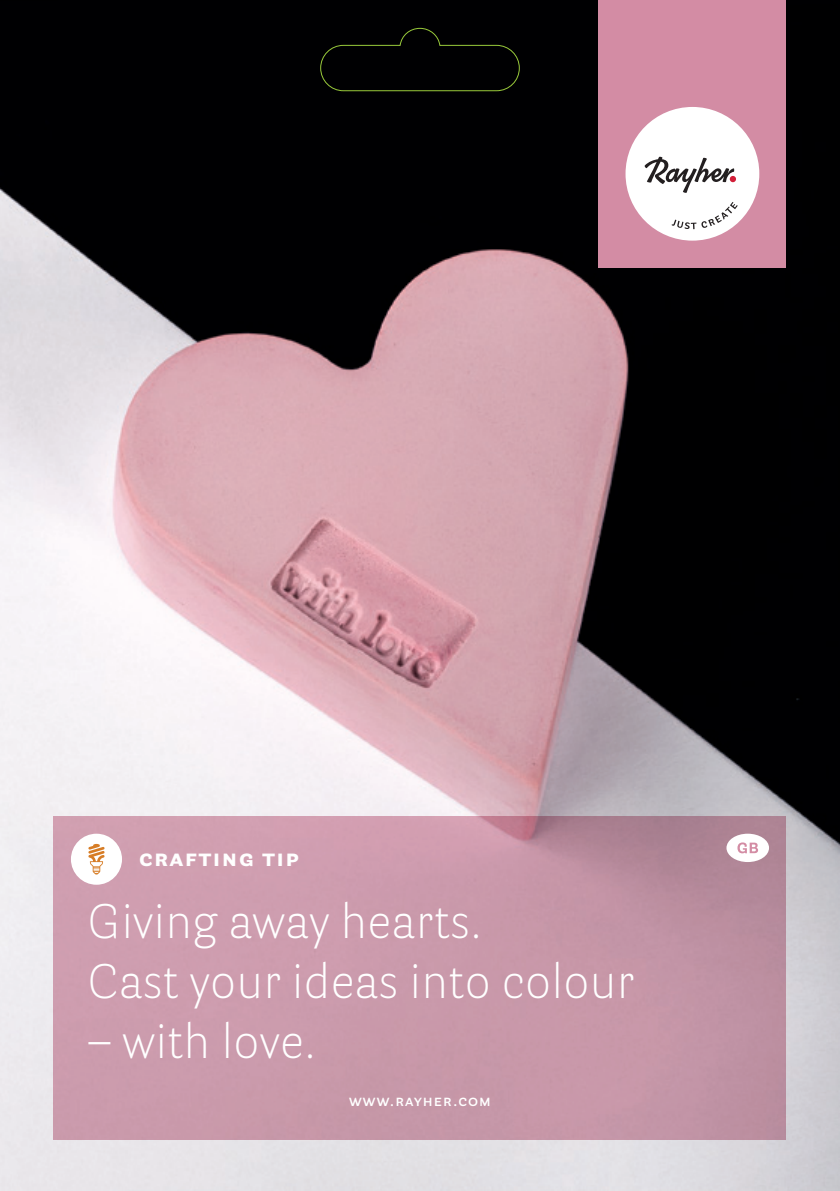
<style>
.page{position:relative;width:840px;height:1191px;background:#fff}
.page>*{position:absolute;margin:0;border:0;box-sizing:border-box;transform-origin:0 0}
.t1{font:300 48px/60px "Parry Grotesque Pro";letter-spacing:.005em;color:#fff}
.t2{font:700 24px "Parry Grotesque Pro";letter-spacing:.065em;color:#fff}
.t3{font:600 16px "Parry Grotesque Pro";letter-spacing:.065em;color:#fff}
</style>
<div class="page">
<img style="left:0;top:0;width:839px;height:1191px">
<svg style="left:54px;top:816px;width:731px;height:324px;background:#c797a8"></svg>
<div style="left:598px;top:0;width:187px;height:267px;background:#d38ca4"></div>
<div style="left:625px;top:107px;width:133px;height:134px;background:#fff;border-radius:50%"></div>
<svg style="left:671px;top:202px;width:66px;height:27px"></svg>
<svg style="left:644px;top:156px;width:91px;height:37px"></svg>
<div style="left:71px;top:833px;width:51px;height:51px;background:#fff;border-radius:50%"></div>
<svg style="left:88px;top:844px;width:17px;height:30px"></svg>
<div style="left:320px;top:28px;width:199px;height:63px;background:#000002"></div>
<div style="left:726px;top:833px;width:42px;height:29px;background:#fff;border-radius:50%"></div>
<svg style="left:737px;top:842px;width:20px;height:11px"></svg>
<p class="t2" style="left:139px;top:840px;width:161px">crafting tip</p>
<p class="t1" style="left:88px;top:891px;width:547px">Giving away hearts.<br>Cast your ideas into colour</p>
<p class="t1" style="left:88px;top:1011px;width:230px">– with love.</p>
<p class="t3" style="left:349px;top:1089px;width:143px">www.rayher.com</p>
</div>
